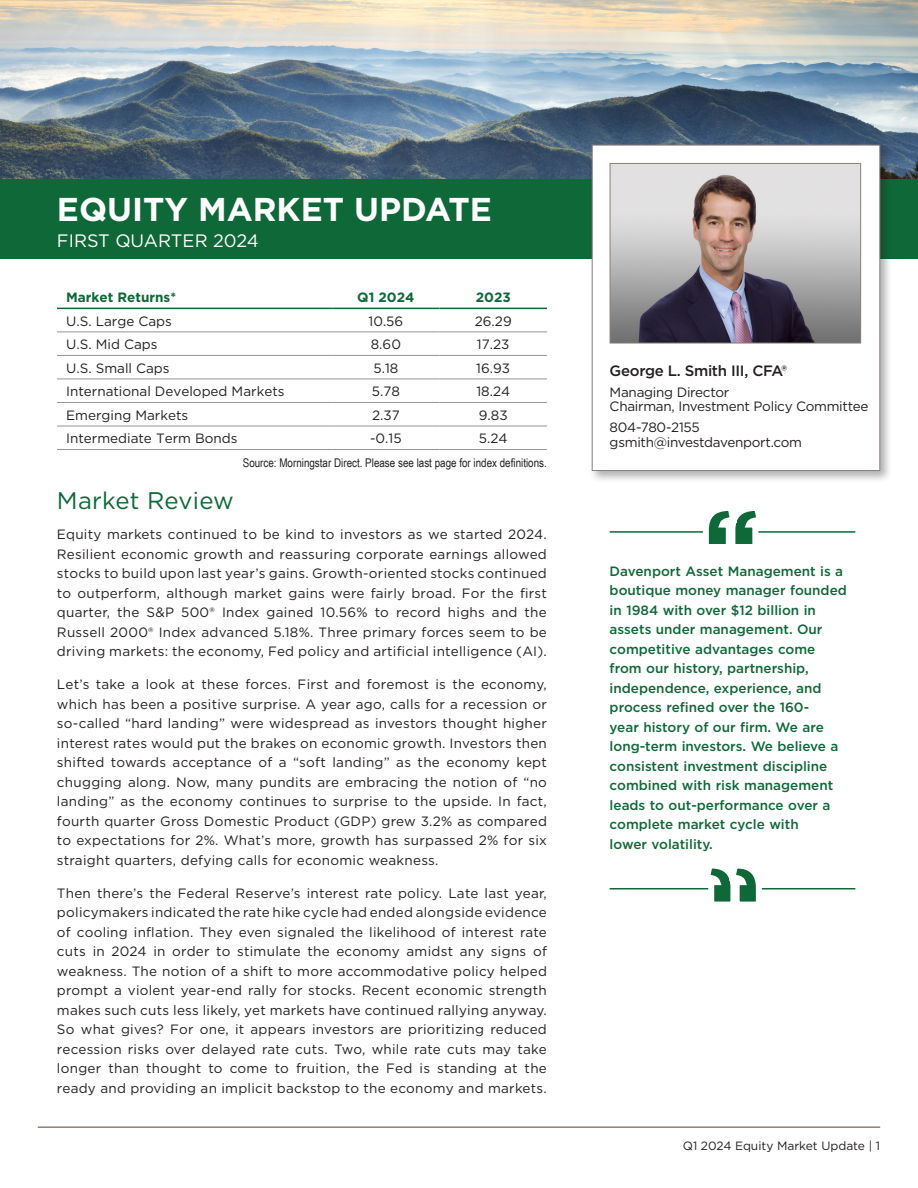
<style>
.page{position:relative;width:918px;height:1188px;background:#fff}
.page>*{position:absolute;margin:0;border:0;box-sizing:border-box;transform-origin:0 0}
.t1{font:700 33px "Gotham";color:#fff}
.Answer{font:24px "Gotham";letter-spacing:.01em;color:#0f6838}
.t2{font:18px "Gotham";color:#fff}
.Author_Name{font:500 15px "Gotham";letter-spacing:-.02em;color:#231f20}
.Answer-2{font:13.5px/19.5px "Gotham";letter-spacing:.005em;color:#231f20;text-align:justify}
.text{font:500 13.5px/19.5px "Gotham";color:#0f6838}
.Author_Title{font:13.5px "Gotham";letter-spacing:-.02em;color:#231f20}
.t3{font:700 13.5px "Gotham";color:#0f6838}
.t4{font:12px "Arial Narrow";color:#231f20}
.t5{font:12px "Gotham";color:#231f20}
</style>
<div class="page">
<img style="left:0;top:0;width:918px;height:179px">
<div style="left:0;top:179px;width:918px;height:80px;background:#0f6838"></div>
<div style="left:589px;top:142px;width:304px;height:341px;background:#231f20;opacity:.35"></div>
<div style="left:592px;top:145px;width:288px;height:326px;background:#fff;border:1px solid #8e807b"></div>
<img style="left:612px;top:165px;width:247px;height:176px">
<div style="left:610px;top:163px;width:251px;height:180px;border:1px solid #8e807a"></div>
<hr style="left:57px;top:332px;width:275px;height:1px;background:#939598">
<hr style="left:332px;top:332px;width:108px;height:1px;background:#939598">
<hr style="left:440px;top:332px;width:107px;height:1px;background:#939598">
<hr style="left:57px;top:355px;width:275px;height:1px;background:#939598">
<hr style="left:332px;top:355px;width:108px;height:1px;background:#939598">
<hr style="left:440px;top:355px;width:107px;height:1px;background:#939598">
<hr style="left:57px;top:379px;width:275px;height:1px;background:#939598">
<hr style="left:332px;top:379px;width:108px;height:1px;background:#939598">
<hr style="left:440px;top:379px;width:107px;height:1px;background:#939598">
<hr style="left:57px;top:402px;width:275px;height:1px;background:#939598">
<hr style="left:332px;top:402px;width:108px;height:1px;background:#939598">
<hr style="left:440px;top:402px;width:107px;height:1px;background:#939598">
<hr style="left:57px;top:426px;width:275px;height:1px;background:#939598">
<hr style="left:332px;top:426px;width:108px;height:1px;background:#939598">
<hr style="left:440px;top:426px;width:107px;height:1px;background:#939598">
<hr style="left:57px;top:449px;width:275px;height:1px;background:#939598">
<hr style="left:332px;top:449px;width:108px;height:1px;background:#939598">
<hr style="left:440px;top:449px;width:107px;height:1px;background:#939598">
<hr style="left:57px;top:308px;width:275px;height:1px;background:#0f6838">
<hr style="left:332px;top:308px;width:108px;height:1px;background:#0f6838">
<hr style="left:440px;top:308px;width:107px;height:1px;background:#0f6838">
<hr style="left:610px;top:531px;width:245px;height:2px;background:#0f6838">
<hr style="left:610px;top:888px;width:245px;height:1px;background:#0f6838">
<svg style="left:700px;top:868px;width:65px;height:34px"></svg>
<svg style="left:700px;top:511px;width:67px;height:33px"></svg>
<hr style="left:38px;top:1126px;width:842px;height:2px;background:#8c817a">
<p class="t1" style="left:57px;top:187px;width:436px">EQUITY MARKET UPDATE</p>
<p class="t2" style="left:57px;top:229px;width:203px">FIRST QUARTER 2024</p>
<p class="t3" style="left:66px;top:288px;width:111px">Market Returns*</p>
<p class="t3" style="left:357px;top:288px;width:59px">Q1 2024</p>
<p class="t3" style="left:476px;top:288px;width:37px">2023</p>
<p class="Answer-2" style="left:66px;top:311px;width:107px">U.S. Large Caps</p>
<p class="Answer-2" style="left:369px;top:311px;width:36px">10.56</p>
<p class="Answer-2" style="left:475px;top:311px;width:38px">26.29</p>
<p class="Answer-2" style="left:66px;top:334px;width:93px">U.S. Mid Caps</p>
<p class="Answer-2" style="left:371px;top:334px;width:32px">8.60</p>
<p class="Answer-2" style="left:477px;top:334px;width:34px">17.23</p>
<p class="Answer-2" style="left:66px;top:358px;width:105px">U.S. Small Caps</p>
<p class="Answer-2" style="left:373px;top:358px;width:26px">5.18</p>
<p class="Answer-2" style="left:476px;top:358px;width:35px">16.93</p>
<p class="Answer-2" style="left:66px;top:381px;width:220px">International Developed Markets</p>
<p class="Answer-2" style="left:372px;top:381px;width:30px">5.78</p>
<p class="Answer-2" style="left:476px;top:381px;width:35px">18.24</p>
<p class="Answer-2" style="left:66px;top:405px;width:124px">Emerging Markets</p>
<p class="Answer-2" style="left:372px;top:405px;width:29px">2.37</p>
<p class="Answer-2" style="left:479px;top:405px;width:30px">9.83</p>
<p class="Answer-2" style="left:66px;top:428px;width:173px">Intermediate Term Bonds</p>
<p class="Answer-2" style="left:370px;top:428px;width:33px">-0.15</p>
<p class="Answer-2" style="left:479px;top:428px;width:30px">5.24</p>
<p class="t4" style="left:243px;top:454px;width:306px">Source: Morningstar Direct. Please see last page for index definitions.</p>
<p class="Answer" style="left:57px;top:485px;width:178px">Market Review</p>
<p class="Answer-2" style="left:57px;top:525px;width:491px">Equity markets continued to be kind to investors as we started 2024.<br>Resilient economic growth and reassuring corporate earnings allowed stocks to build upon last year’s gains. Growth-oriented stocks continued to outperform, although market gains were fairly broad. For the first quarter, the S&amp;P 500® Index gained 10.56% to record highs and the Russell 2000® Index advanced 5.18%. Three primary forces seem to be driving markets: the economy, Fed policy and artificial intelligence (AI).</p>
<p class="Answer-2" style="left:57px;top:675px;width:492px">Let’s take a look at these forces. First and foremost is the economy, which has been a positive surprise. A year ago, calls for a recession or so-called “hard landing” were widespread as investors thought higher interest rates would put the brakes on economic growth. Investors then shifted towards acceptance of a “soft landing” as the economy kept chugging along. Now, many pundits are embracing the notion of “no landing” as the economy continues to surprise to the upside. In fact, fourth quarter Gross Domestic Product (GDP) grew 3.2% as compared to expectations for 2%. What’s more, growth has surpassed 2% for six straight quarters, defying calls for economic weakness.</p>
<p class="Answer-2" style="left:57px;top:883px;width:491px">Then there’s the Federal Reserve’s interest rate policy. Late last year, policymakers indicated the rate hike cycle had ended alongside evidence of cooling inflation. They even signaled the likelihood of interest rate cuts in 2024 in order to stimulate the economy amidst any signs of weakness. The notion of a shift to more accommodative policy helped prompt a violent year-end rally for stocks. Recent economic strength makes such cuts less likely, yet markets have continued rallying anyway.<br>So what gives? For one, it appears investors are prioritizing reduced recession risks over delayed rate cuts. Two, while rate cuts may take longer than thought to come to fruition, the Fed is standing at the ready and providing an implicit backstop to the economy and markets.</p>
<p class="Author_Name" style="left:610px;top:361px;width:179px">George L. Smith III, CFA®</p>
<p class="Author_Title" style="left:610px;top:384px;width:121px">Managing Director</p>
<p class="Author_Title" style="left:610px;top:398px;width:260px">Chairman, Investment Policy Committee</p>
<p class="Author_Title" style="left:610px;top:419px;width:92px">804-780-2155</p>
<p class="Author_Title" style="left:610px;top:434px;width:194px">gsmith@investdavenport.com</p>
<p class="text" style="left:610px;top:561px;width:239px">Davenport Asset Management is a boutique money manager founded in 1984 with over $12 billion in assets under management. Our competitive advantages come from our history, partnership, independence, experience, and process refined over the 160-<br>year history of our firm. We are long-term investors. We believe a consistent investment discipline combined with risk management leads to out-performance over a complete market cycle with<br>lower volatility.</p>
<p class="t5" style="left:683px;top:1138px;width:199px">Q1 2024 Equity Market Update | 1</p>
</div>
